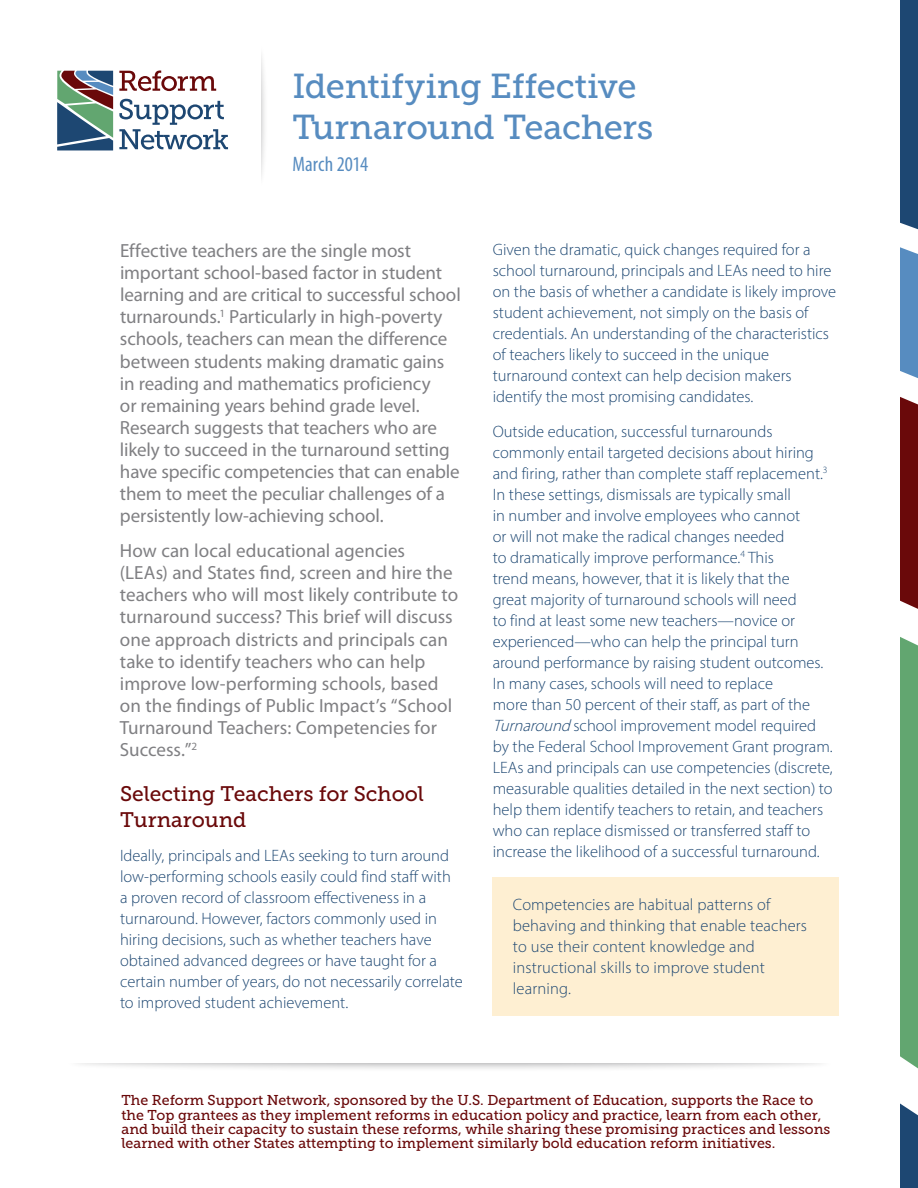
<style>
.page{position:relative;width:918px;height:1188px;background:#fff}
.page>*{position:absolute;margin:0;border:0;box-sizing:border-box;transform-origin:0 0}
.t1{font:34.5px/41.4px "Museo Slab 500";letter-spacing:-.01em;color:#578cc0}
.t2{font:21px/25.2px "Museo Slab 500";color:#6a090a}
.t3{font:condensed 21px "Myriad Pro";color:#578cc0}
.t4{font:19.05px/22px "Myriad Pro";letter-spacing:-.005em;color:#808083}
.t5{font:300 16.5px/21px "Myriad Pro";color:#1d4772}
.t6{font:14.25px/14.2px "Museo Slab 500";color:#6a090a}
.StyleSpan{font:11.1px "Myriad Pro";color:#808083}
.StyleSpan-2{font:300 9.6px "Myriad Pro";color:#1d4772}
.s1{font-style:italic}
</style>
<div class="page">
<svg style="left:900px;top:67px;width:18px;height:1121px;background:#667c77"></svg>
<div style="left:900px;top:0;width:18px;height:67px;background:#1d4772"></div>
<div style="left:242px;top:43px;width:26px;height:146px;background:#808083;opacity:.75"></div>
<div style="left:238px;top:37px;width:23px;height:152px;background:#fff"></div>
<svg style="left:119px;top:71px;width:97px;height:20px"></svg>
<svg style="left:119px;top:99px;width:109px;height:51px"></svg>
<svg style="left:58px;top:71px;width:55px;height:79px;background:#5f787d"></svg>
<div style="left:66px;top:1046px;width:767px;height:26px;background:#808083;opacity:.75"></div>
<div style="left:36px;top:1040px;width:827px;height:24px;background:#fff"></div>
<div style="left:493px;top:877px;width:346px;height:138px;background:#feefd2"></div>
<h1 class="t1" style="left:292px;top:65px;width:363px">Identifying Effective<br>Turnaround Teachers</h1>
<p class="t3" style="left:292px;top:151px;width:77px">March 2014</p>
<p class="t4" style="left:120px;top:240px;width:342px">Effective teachers are the single most important school-based factor in student learning and are critical to successful school turnarounds. Particularly in high-poverty</p>
<p class="StyleSpan" style="left:219px;top:307px;width:7px">1</p>
<p class="t4" style="left:120px;top:328px;width:341px">schools, teachers can mean the difference between students making dramatic gains in reading and mathematics proficiency<br>or remaining years behind grade level.<br>Research suggests that teachers who are likely to succeed in the turnaround setting have specific competencies that can enable them to meet the peculiar challenges of a persistently low-achieving school.</p>
<p class="t4" style="left:120px;top:540px;width:340px">How can local educational agencies<br>(LEAs) and States find, screen and hire the teachers who will most likely contribute to turnaround success? This brief will discuss one approach districts and principals can take to identify teachers who can help improve low-performing schools, based on the findings of Public Impact’s “School Turnaround Teachers: Competencies for Success.”</p>
<p class="StyleSpan" style="left:191px;top:739px;width:7px">2</p>
<h2 class="t2" style="left:120px;top:782px;width:306px">Selecting Teachers for School<br>Turnaround</h2>
<p class="t5" style="left:120px;top:845px;width:344px">Ideally, principals and LEAs seeking to turn around low-performing schools easily could find staff with<br>a proven record of classroom effectiveness in a turnaround. However, factors commonly used in hiring decisions, such as whether teachers have obtained advanced degrees or have taught for a certain number of years, do not necessarily correlate to improved student achievement.</p>
<p class="t5" style="left:493px;top:239px;width:345px">Given the dramatic, quick changes required for a school turnaround, principals and LEAs need to hire on the basis of whether a candidate is likely improve student achievement, not simply on the basis of credentials. An understanding of the characteristics of teachers likely to succeed in the unique turnaround context can help decision makers identify the most promising candidates.</p>
<p class="t5" style="left:493px;top:421px;width:332px">Outside education, successful turnarounds commonly entail targeted decisions about hiring and firing, rather than complete staff replacement.</p>
<p class="StyleSpan-2" style="left:823px;top:464px;width:6px">3</p>
<p class="t5" style="left:493px;top:484px;width:309px">In these settings, dismissals are typically small in number and involve employees who cannot or will not make the radical changes needed to dramatically improve performance.</p>
<p class="StyleSpan-2" style="left:740px;top:548px;width:6px">4</p>
<p class="t5" style="left:493px;top:547px;width:342px;text-indent:255px">This<br>trend means, however, that it is likely that the<br>great majority of turnaround schools will need<br>to find at least some new teachers—novice or experienced—who can help the principal turn around performance by raising student outcomes.<br>In many cases, schools will need to replace<br>more than 50 percent of their staff, as part of the <span class="s1">Turnaround</span>school improvement model required by the Federal School Improvement Grant program.<br>LEAs and principals can use competencies (discrete, measurable qualities detailed in the next section) to help them identify teachers to retain, and teachers who can replace dismissed or transferred staff to increase the likelihood of a successful turnaround.</p>
<p class="t5" style="left:513px;top:894px;width:296px">Competencies are habitual patterns of behaving and thinking that enable teachers to use their content knowledge and instructional skills to improve student learning.</p>
<p class="t6" style="left:122px;top:1094px;width:710px">The Reform Support Network, sponsored by the U.S. Department of Education, supports the Race to the Top grantees as they implement reforms in education policy and practice, learn from each other, and build their capacity to sustain these reforms, while sharing these promising practices and lessons learned with other States attempting to implement similarly bold education reform initiatives.</p>
</div>
